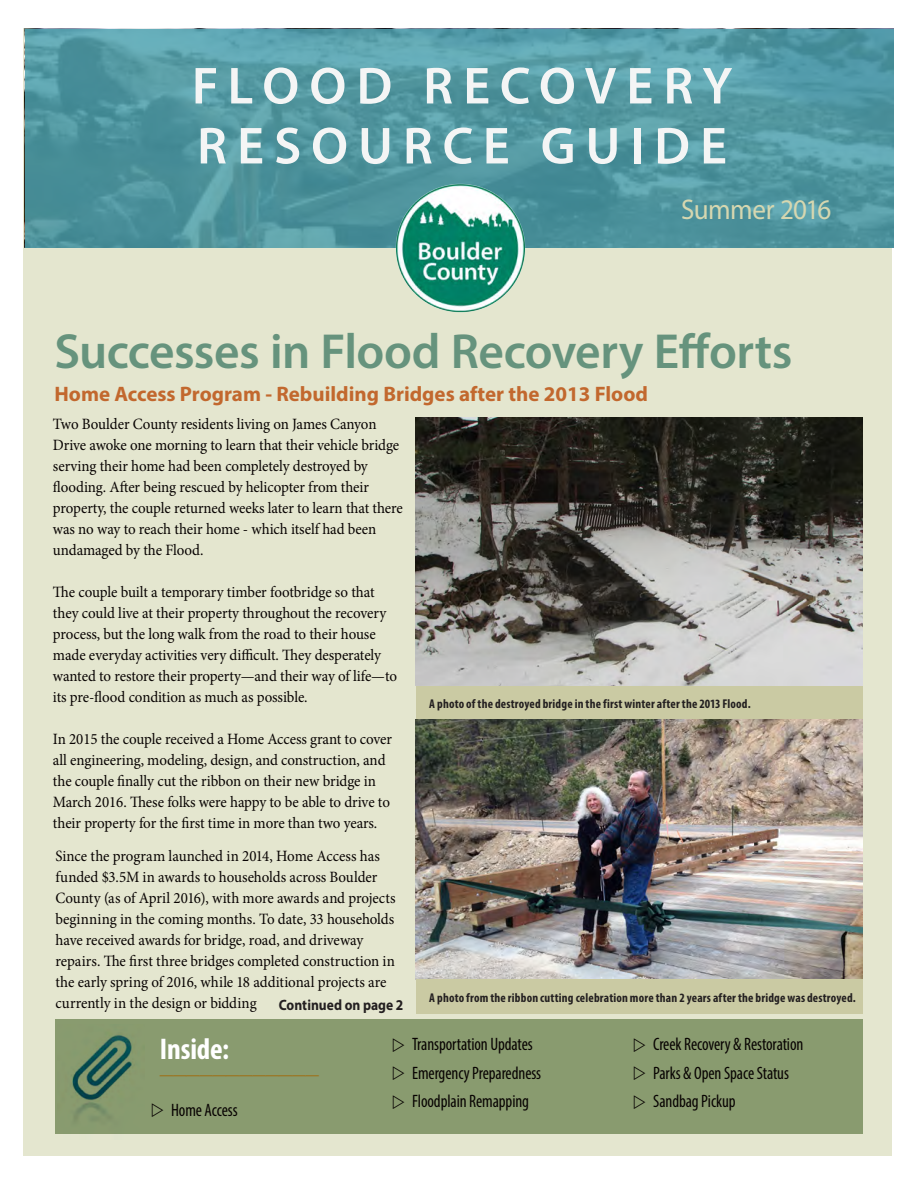
<style>
.page{position:relative;width:918px;height:1188px;background:#fff}
.page>*{position:absolute;margin:0;border:0;box-sizing:border-box;transform-origin:0 0}
.Major_Head{font:600 52.5px "Myriad Pro";letter-spacing:.19em;color:#f4f5f5}
.body_text{font:600 49.5px "Myriad Pro";letter-spacing:-.01em;color:#66937d}
.body_text-2{font:700 condensed 30px "Myriad Pro";letter-spacing:-.005em;color:#fff}
.First_paragraph{font:28.5px "Myriad Pro";letter-spacing:-.02em;color:#d6d7b0;scale:.95 1}
.body_text-3{font:27px "Myriad Pro";color:#9a7a2b}
.Heading_2{font:700 21px "Myriad Pro";color:#c2682e}
.t1{font:condensed 18px "Myriad Pro";letter-spacing:-.005em;color:#080302;scale:.95 1}
.First_paragraph-2{font:15.75px/21px "Minion Pro";letter-spacing:-.005em;color:#080302;scale:.95 1}
.BC_Main_Text{font:700 15px "Myriad Pro";color:#231f20;scale:.9 1}
.BC_Caption{font:700 condensed 12.75px "Myriad Pro";letter-spacing:.015em;color:#231f20}
</style>
<div class="page">
<div style="left:24px;top:28px;width:868px;height:1128px;background:#e4e6cf"></div>
<div style="left:55px;top:1019px;width:807px;height:115px;background:#899b6f"></div>
<img style="left:72px;top:1035px;width:61px;height:86px">
<svg style="left:25px;top:29px;width:868px;height:219px;background:#5197a1"></svg>
<img style="left:416px;top:418px;width:446px;height:268px">
<div style="left:416px;top:686px;width:446px;height:34px;background:#cacaa3"></div>
<img style="left:394px;top:182px;width:133px;height:131px">
<img style="left:416px;top:720px;width:446px;height:260px">
<div style="left:416px;top:980px;width:446px;height:34px;background:#cacaa3"></div>
<p class="Major_Head" style="left:192px;top:52px;width:542px">FLOOD RECOVERY</p>
<p class="Major_Head" style="left:197px;top:112px;width:532px">RESOURCE GUIDE</p>
<p class="First_paragraph" style="left:681px;top:192px;width:160px">Summer 2016</p>
<p class="body_text" style="left:55px;top:320px;width:740px">Successes in Flood Recovery Efforts</p>
<p class="Heading_2" style="left:55px;top:380px;width:595px">Home Access Program - Rebuilding Bridges after the 2013 Flood</p>
<p class="First_paragraph-2" style="left:53px;top:414px;width:370px">Two Boulder County residents living on James Canyon Drive awoke one morning to learn that their vehicle bridge serving their home had been completely destroyed by flooding. After being rescued by helicopter from their property, the couple returned weeks later to learn that there was no way to reach their home - which itself had been undamaged by the Flood.</p>
<p class="First_paragraph-2" style="left:53px;top:582px;width:364px">The couple built a temporary timber footbridge so that they could live at their property throughout the recovery process, but the long walk from the road to their house made everyday activities very difficult. They desperately wanted to restore their property—and their way of life—to its pre-flood condition as much as possible.</p>
<p class="First_paragraph-2" style="left:53px;top:729px;width:358px">In 2015 the couple received a Home Access grant to cover all engineering, modeling, design, and construction, and the couple finally cut the ribbon on their new bridge in March 2016. These folks were happy to be able to drive to their property for the first time in more than two years.</p>
<p class="First_paragraph-2" style="left:55px;top:846px;width:360px">Since the program launched in 2014, Home Access has funded $3.5M in awards to households across Boulder County (as of April 2016), with more awards and projects beginning in the coming months. To date, 33 households have received awards for bridge, road, and driveway repairs. The first three bridges completed construction in the early spring of 2016, while 18 additional projects are currently in the design or bidding</p>
<p class="BC_Main_Text" style="left:279px;top:995px;width:140px">Continued on page 2</p>
<p class="BC_Caption" style="left:429px;top:696px;width:323px">A photo of the destroyed bridge in the first winter after the 2013 Flood.</p>
<p class="BC_Caption" style="left:429px;top:989px;width:428px">A photo from the ribbon cutting celebration more than 2 years after the bridge was destroyed.</p>
<p class="body_text-2" style="left:160px;top:1031px;width:71px">Inside:</p>
<p class="body_text-3" style="left:160px;top:1047px;width:161px">____________</p>
<p class="t1" style="left:171px;top:1099px;width:72px">Home Access</p>
<p class="t1" style="left:412px;top:1033px;width:128px">Transportation Updates</p>
<p class="t1" style="left:412px;top:1062px;width:137px">Emergency Preparedness</p>
<p class="t1" style="left:412px;top:1090px;width:125px">Floodplain Remapping</p>
<p class="t1" style="left:653px;top:1033px;width:160px">Creek Recovery &amp; Restoration</p>
<p class="t1" style="left:653px;top:1062px;width:144px">Parks &amp; Open Space Status</p>
<p class="t1" style="left:653px;top:1090px;width:88px">Sandbag Pickup</p>
</div>
